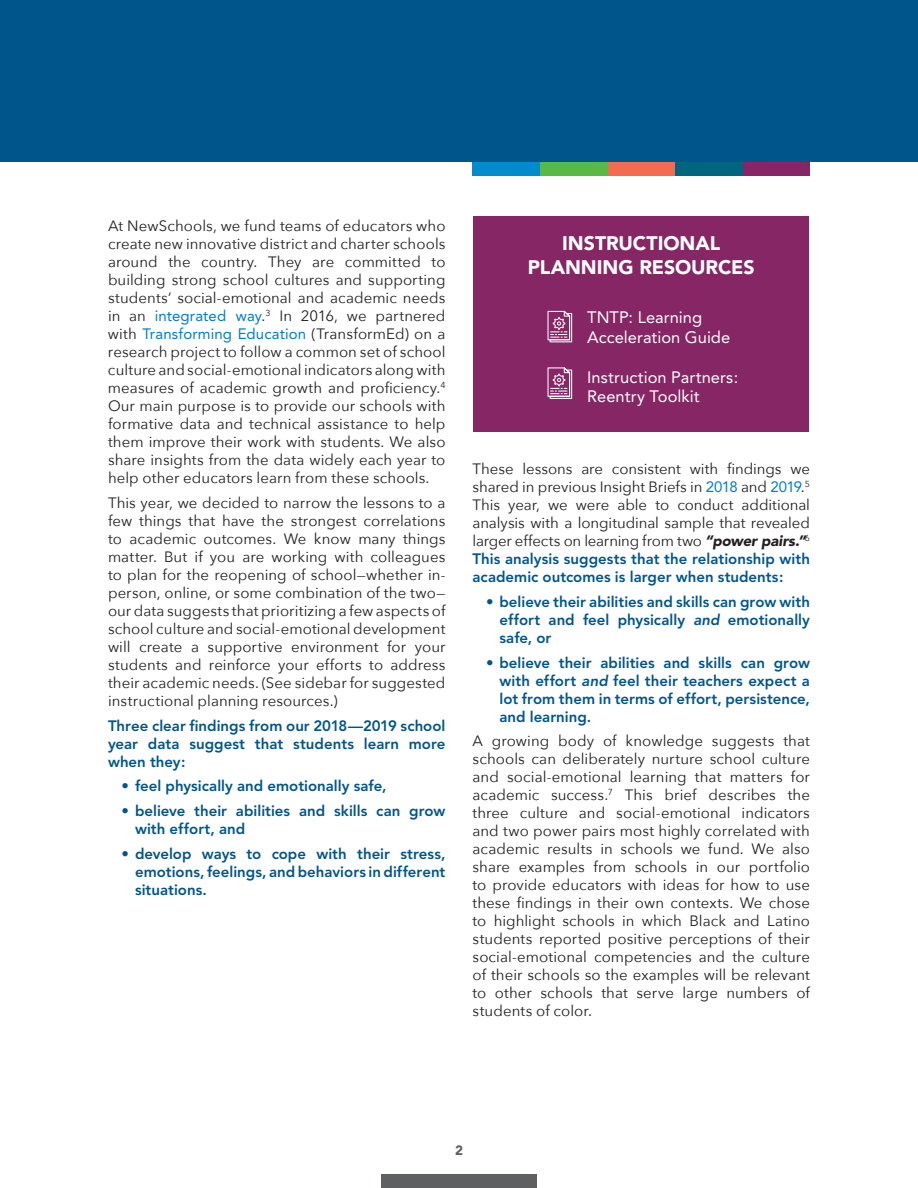
<style>
.page{position:relative;width:918px;height:1188px;background:#fff}
.page>*{position:absolute;margin:0;border:0;box-sizing:border-box;transform-origin:0 0}
.t1{font:900 19.5px/24px "Avenir";letter-spacing:-.005em;color:#fff;text-align:center}
.t2{font:16.5px/19.5px "Avenir";letter-spacing:.005em;color:#fff}
.t3{font:15px/18px "Avenir Next";letter-spacing:.005em;color:#231f20;text-align:justify}
.t4{font:800 15px/18px "Avenir";color:#00558b;text-align:justify}
.t5{font:15px "Avenir";letter-spacing:.005em;color:#007dc5}
.t6{font:900 13.5px "Avenir";color:#5f6062}
.s1{font-family:"Avenir";color:#007dc5}
.s2{font-family:"Avenir Next";color:#231f20}
.s3{font-family:"Avenir";font-weight:900;font-style:italic}
.s4{font-style:italic}
</style>
<div class="page">
<div style="left:381px;top:1174px;width:156px;height:14px;background:#5f6062"></div>
<div style="left:742px;top:151px;width:68px;height:25px;background:#862665"></div>
<div style="left:675px;top:151px;width:67px;height:25px;background:#00667d"></div>
<div style="left:608px;top:151px;width:67px;height:25px;background:#f36c52"></div>
<div style="left:540px;top:151px;width:68px;height:25px;background:#58b947"></div>
<div style="left:472px;top:151px;width:68px;height:25px;background:#008ccc"></div>
<div style="left:0;top:0;width:918px;height:162px;background:#00558b"></div>
<div style="left:473px;top:216px;width:336px;height:215px;background:#862665"></div>
<svg style="left:548px;top:311px;width:24px;height:31px"></svg>
<svg style="left:548px;top:367px;width:24px;height:32px"></svg>
<p class="t3" style="left:108px;top:216px;width:339px">At NewSchools, we fund teams of educators who create new innovative district and charter schools around the country. They are committed to building strong school cultures and supporting students’ social-emotional and academic needs in an <span class="s1">integrated way</span>.<sup>3</sup> In 2016, we partnered</p>
<p class="t5" style="left:108px;top:325px;width:339px"><span class="s2">with</span> Transforming Education <span class="s2">(TransformEd) on a</span></p>
<p class="t3" style="left:108px;top:342px;width:339px">research project to follow a common set of school culture and social-emotional indicators along with measures of academic growth and proficiency.<sup>4<br></sup>Our main purpose is to provide our schools with formative data and technical assistance to help them improve their work with students. We also share insights from the data widely each year to help other educators learn from these schools.</p>
<p class="t3" style="left:108px;top:493px;width:339px">This year, we decided to narrow the lessons to a few things that have the strongest correlations to academic outcomes. We know many things matter. But if you are working with colleagues to plan for the reopening of school—whether in&shy;person, online, or some combination of the two— our data suggests that prioritizing a few aspects of school culture and social-emotional development will create a supportive environment for your students and reinforce your efforts to address their academic needs. (See sidebar for suggested instructional planning resources.)</p>
<p class="t4" style="left:108px;top:716px;width:339px">Three clear findings from our 2018—2019 school year data suggest that students learn more when they:</p>
<p class="t4" style="left:122px;top:777px;width:267px">• feel physically and emotionally safe,</p>
<p class="t4" style="left:135px;top:802px;width:312px;text-indent:-14px">• believe their abilities and skills can grow with effort, and</p>
<p class="t4" style="left:135px;top:845px;width:312px;text-indent:-14px">• develop ways to cope with their stress, emotions, feelings, and behaviors in different situations.</p>
<h1 class="t1" style="left:528px;top:231px;width:228px">INSTRUCTIONAL<br>PLANNING RESOURCES</h1>
<p class="t2" style="left:587px;top:308px;width:144px">TNTP: Learning<br>Acceleration Guide</p>
<p class="t2" style="left:587px;top:367px;width:153px">Instruction Partners:<br>Reentry Toolkit</p>
<p class="t3" style="left:472px;top:459px;width:339px">These lessons are consistent with findings we shared in previous Insight Briefs in <span class="s1">2018</span> and <span class="s1">2019</span>.<sup>5<br></sup>This year, we were able to conduct additional analysis with a longitudinal sample that revealed larger effects on learning from two <span class="s3">“power pairs.”</span><sup>6</sup></p>
<p class="t4" style="left:473px;top:550px;width:339px">This analysis suggests that the relationship with academic outcomes is larger when students:</p>
<p class="t4" style="left:500px;top:593px;width:312px;text-indent:-14px">• believe their abilities and skills can grow with effort and feel physically <span class="s4">and</span> emotionally safe, or</p>
<p class="t4" style="left:500px;top:653px;width:312px;text-indent:-14px">• believe their abilities and skills can grow with effort <span class="s4">and</span> feel their teachers expect a lot from them in terms of effort, persistence, and learning.</p>
<p class="t3" style="left:473px;top:731px;width:339px">A growing body of knowledge suggests that schools can deliberately nurture school culture and social-emotional learning that matters for academic success.<sup>7</sup> This brief describes the three culture and social-emotional indicators and two power pairs most highly correlated with academic results in schools we fund. We also share examples from schools in our portfolio to provide educators with ideas for how to use these findings in their own contexts. We chose to highlight schools in which Black and Latino students reported positive perceptions of their social-emotional competencies and the culture of their schools so the examples will be relevant to other schools that serve large numbers of students of color.</p>
<p class="t6" style="left:455px;top:1142px;width:9px">2</p>
</div>
